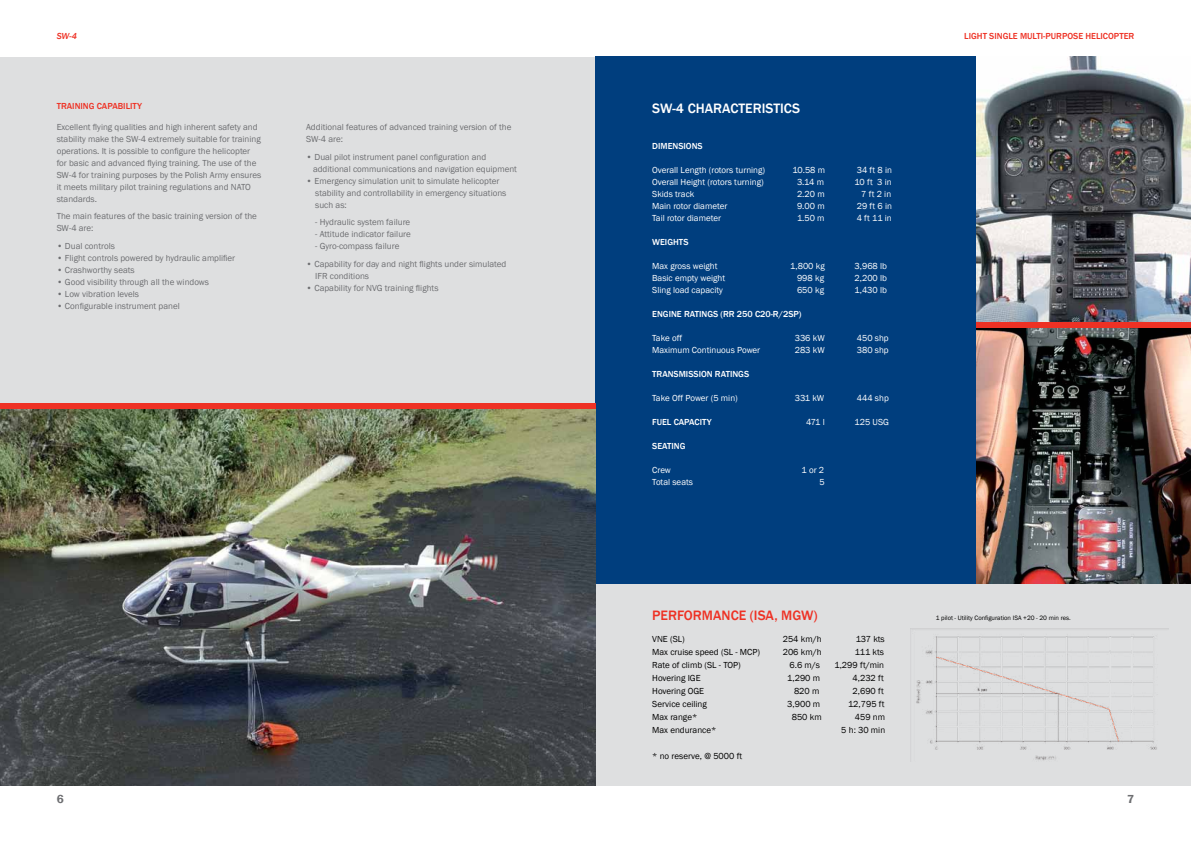
<style>
.page{position:relative;width:1191px;height:842px;background:#fff}
.page>*{position:absolute;margin:0;border:0;box-sizing:border-box;transform-origin:0 0}
.t1{font:500 14px "Franklin Gothic";color:#ee3124}
.t2{font:500 14px "Franklin Gothic";color:#fff}
.t3{font:600 12px "Franklin Gothic";color:#6d6e71}
.t4{font:9px/12px "Franklin Gothic";color:#6d6e71}
.t5{font:9px "Franklin Gothic";color:#fff}
.t6{font:9px "Franklin Gothic";color:#000}
.t7{font:500 9px "Franklin Gothic";color:#fff}
.t8{font:500 9px "Franklin Gothic";color:#ee3124}
.t9{font:italic 500 9px "Franklin Gothic";color:#ee3124}
.t10{font:6.5px "Franklin Gothic";color:#000}
</style>
<div class="page">
<img style="left:976px;top:57px;width:215px;height:527px">
<div style="left:0;top:57px;width:595px;height:468px;background:#dedfe0"></div>
<div style="left:595px;top:584px;width:596px;height:201px;background:#dedfe0"></div>
<div style="left:595px;top:57px;width:381px;height:527px;background:#003e7e"></div>
<img style="left:0;top:409px;width:595px;height:376px">
<div style="left:0;top:403px;width:595px;height:6px;background:#ee3124"></div>
<img style="left:910px;top:629px;width:247px;height:132px">
<div style="left:976px;top:322px;width:215px;height:6px;background:#ee3124"></div>
<p class="t9" style="left:57px;top:30px;width:22px">SW-4</p>
<p class="t8" style="left:964px;top:30px;width:172px">LIGHT SINGLE MULTI-PURPOSE HELICOPTER</p>
<p class="t8" style="left:57px;top:101px;width:87px">TRAINING CAPABILITY</p>
<p class="t4" style="left:57px;top:121px;width:206px">Excellent flying qualities and high inherent safety and stability make the SW-4 extremely suitable for training operations. It is possible to configure the helicopter for basic and advanced flying training. The use of the SW-4 for training purposes by the Polish Army ensures it meets military pilot training regulations and NATO standards.</p>
<p class="t4" style="left:57px;top:211px;width:202px">The main features of the basic training version of the<br>SW-4 are:</p>
<p class="t4" style="left:57px;top:240px;width:60px">• Dual controls</p>
<p class="t4" style="left:57px;top:252px;width:180px">• Flight controls powered by hydraulic amplifier</p>
<p class="t4" style="left:57px;top:264px;width:80px">• Crashworthy seats</p>
<p class="t4" style="left:57px;top:276px;width:154px">• Good visibility through all the windows</p>
<p class="t4" style="left:57px;top:288px;width:84px">• Low vibration levels</p>
<p class="t4" style="left:57px;top:300px;width:125px">• Configurable instrument panel</p>
<p class="t4" style="left:306px;top:121px;width:207px">Additional features of advanced training version of the<br>SW-4 are:</p>
<p class="t4" style="left:313px;top:151px;width:206px;text-indent:-7px">• Dual pilot instrument panel configuration and additional communications and navigation equipment</p>
<p class="t4" style="left:315px;top:175px;width:193px;text-indent:-9px">• Emergency simulation unit to simulate helicopter stability and controllability in emergency situations such as:</p>
<p class="t4" style="left:315px;top:217px;width:97px">- Hydraulic system failure</p>
<p class="t4" style="left:315px;top:229px;width:97px">- Attitude indicator failure</p>
<p class="t4" style="left:315px;top:241px;width:86px">- Gyro-compass failure</p>
<p class="t4" style="left:315px;top:258px;width:193px;text-indent:-9px">• Capability for day and night flights under simulated<br>IFR conditions</p>
<p class="t4" style="left:306px;top:282px;width:134px">• Capability for NVG training flights</p>
<h1 class="t2" style="left:652px;top:99px;width:149px">SW-4 CHARACTERISTICS</h1>
<p class="t7" style="left:652px;top:140px;width:52px">DIMENSIONS</p>
<p class="t5" style="left:652px;top:164px;width:114px">Overall Length (rotors turning)</p>
<p class="t5" style="left:792px;top:164px;width:34px">10.58 m</p>
<p class="t5" style="left:856px;top:164px;width:37px">34 ft 8 in</p>
<p class="t5" style="left:652px;top:176px;width:113px">Overall Height (rotors turning)</p>
<p class="t5" style="left:797px;top:176px;width:29px">3.14 m</p>
<p class="t5" style="left:854px;top:176px;width:39px">10 ft 3 in</p>
<p class="t5" style="left:652px;top:188px;width:44px">Skids track</p>
<p class="t5" style="left:797px;top:188px;width:29px">2.20 m</p>
<p class="t5" style="left:861px;top:188px;width:31px">7 ft 2 in</p>
<p class="t5" style="left:652px;top:200px;width:77px">Main rotor diameter</p>
<p class="t5" style="left:797px;top:200px;width:29px">9.00 m</p>
<p class="t5" style="left:856px;top:200px;width:37px">29 ft 6 in</p>
<p class="t5" style="left:652px;top:212px;width:70px">Tail rotor diameter</p>
<p class="t5" style="left:797px;top:212px;width:29px">1.50 m</p>
<p class="t5" style="left:856px;top:212px;width:37px">4 ft 11 in</p>
<p class="t7" style="left:652px;top:236px;width:38px">WEIGHTS</p>
<p class="t5" style="left:652px;top:260px;width:67px">Max gross weight</p>
<p class="t5" style="left:790px;top:260px;width:36px">1,800 kg</p>
<p class="t5" style="left:854px;top:260px;width:34px">3,968 lb</p>
<p class="t5" style="left:652px;top:272px;width:75px">Basic empty weight</p>
<p class="t5" style="left:797px;top:272px;width:29px">998 kg</p>
<p class="t5" style="left:854px;top:272px;width:34px">2,200 lb</p>
<p class="t5" style="left:652px;top:284px;width:72px">Sling load capacity</p>
<p class="t5" style="left:797px;top:284px;width:29px">650 kg</p>
<p class="t5" style="left:854px;top:284px;width:34px">1,430 lb</p>
<p class="t7" style="left:652px;top:308px;width:151px">ENGINE RATINGS (RR 250 C20-R/2SP)</p>
<p class="t5" style="left:652px;top:332px;width:32px">Take off</p>
<p class="t5" style="left:794px;top:332px;width:31px">336 kW</p>
<p class="t5" style="left:856px;top:332px;width:33px">450 shp</p>
<p class="t5" style="left:652px;top:344px;width:110px">Maximum Continuous Power</p>
<p class="t5" style="left:794px;top:344px;width:31px">283 kW</p>
<p class="t5" style="left:856px;top:344px;width:33px">380 shp</p>
<p class="t7" style="left:652px;top:368px;width:98px">TRANSMISSION RATINGS</p>
<p class="t5" style="left:652px;top:392px;width:87px">Take Off Power (5 min)</p>
<p class="t5" style="left:794px;top:392px;width:31px">331 kW</p>
<p class="t5" style="left:856px;top:392px;width:34px">444 shp</p>
<p class="t7" style="left:652px;top:416px;width:61px">FUEL CAPACITY</p>
<p class="t5" style="left:806px;top:416px;width:20px">471 l</p>
<p class="t5" style="left:854px;top:416px;width:36px">125 USG</p>
<p class="t7" style="left:652px;top:440px;width:35px">SEATING</p>
<p class="t5" style="left:652px;top:464px;width:20px">Crew</p>
<p class="t5" style="left:801px;top:464px;width:24px">1 or 2</p>
<p class="t5" style="left:652px;top:476px;width:42px">Total seats</p>
<p class="t5" style="left:819px;top:476px;width:7px">5</p>
<h1 class="t1" style="left:652px;top:606px;width:167px">PERFORMANCE (ISA, MGW)</h1>
<p class="t6" style="left:652px;top:633px;width:34px">VNE (SL)</p>
<p class="t6" style="left:782px;top:633px;width:40px">254 km/h</p>
<p class="t6" style="left:855px;top:633px;width:31px">137 kts</p>
<p class="t6" style="left:652px;top:646px;width:109px">Max cruise speed (SL - MCP)</p>
<p class="t6" style="left:782px;top:646px;width:40px">206 km/h</p>
<p class="t6" style="left:854px;top:646px;width:31px">111 kts</p>
<p class="t6" style="left:652px;top:659px;width:90px">Rate of climb (SL - TOP)</p>
<p class="t6" style="left:789px;top:659px;width:32px">6.6 m/s</p>
<p class="t6" style="left:834px;top:659px;width:51px">1,299 ft/min</p>
<p class="t6" style="left:652px;top:672px;width:50px">Hovering IGE</p>
<p class="t6" style="left:787px;top:672px;width:34px">1,290 m</p>
<p class="t6" style="left:852px;top:672px;width:33px">4,232 ft</p>
<p class="t6" style="left:652px;top:685px;width:53px">Hovering OGE</p>
<p class="t6" style="left:794px;top:685px;width:27px">820 m</p>
<p class="t6" style="left:852px;top:685px;width:33px">2,690 ft</p>
<p class="t6" style="left:652px;top:698px;width:56px">Service ceiling</p>
<p class="t6" style="left:787px;top:698px;width:34px">3,900 m</p>
<p class="t6" style="left:848px;top:698px;width:38px">12,795 ft</p>
<p class="t6" style="left:652px;top:711px;width:47px">Max range*</p>
<p class="t6" style="left:791px;top:711px;width:31px">850 km</p>
<p class="t6" style="left:854px;top:711px;width:32px">459 nm</p>
<p class="t6" style="left:652px;top:724px;width:66px">Max endurance*</p>
<p class="t6" style="left:841px;top:724px;width:45px">5 h: 30 min</p>
<p class="t6" style="left:652px;top:750px;width:92px">* no reserve, @ 5000 ft</p>
<p class="t10" style="left:935px;top:613px;width:137px">1 pilot - Utility Configuration ISA +20 - 20 min res.</p>
<h2 class="t3" style="left:57px;top:791px;width:9px">6</h2>
<h2 class="t3" style="left:1127px;top:791px;width:9px">7</h2>
</div>
